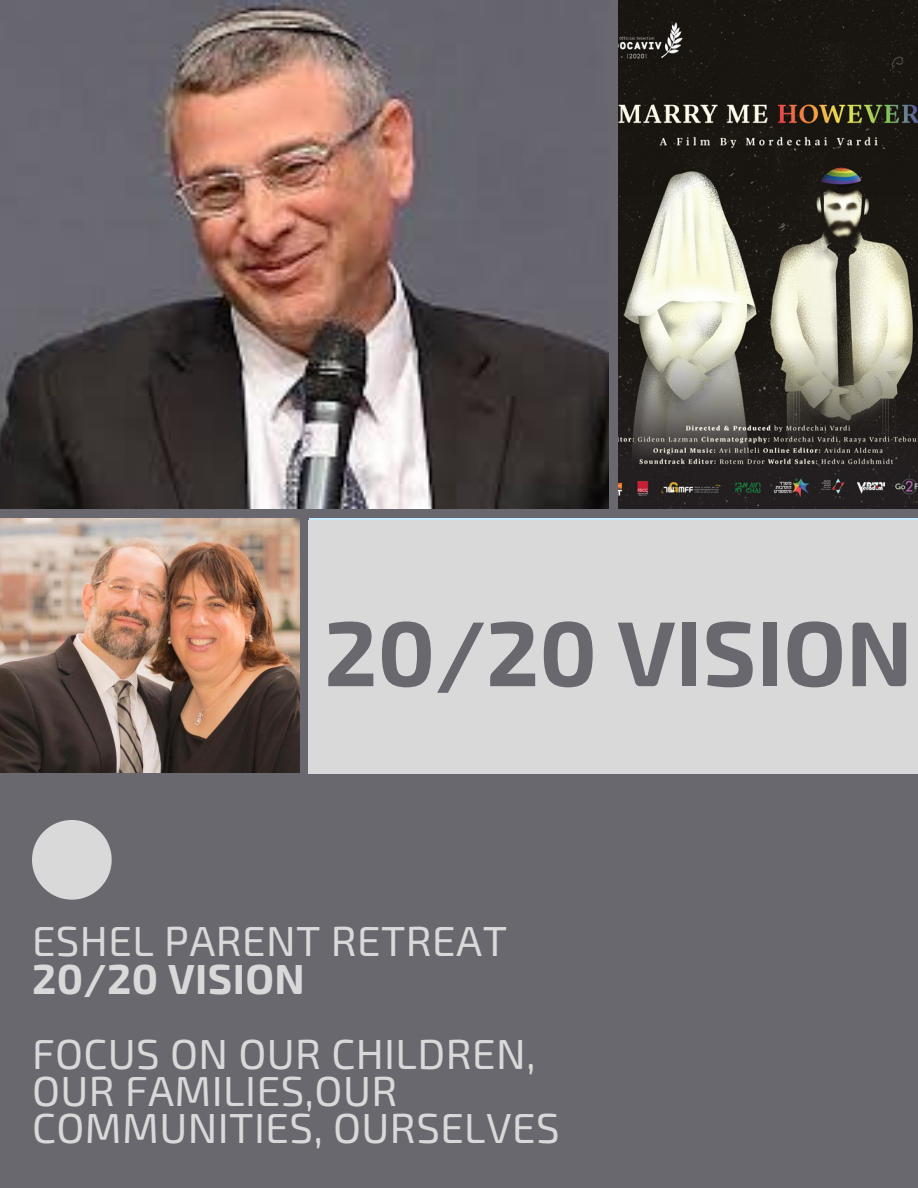
<style>
.page{position:relative;width:918px;height:1188px;background:#69686f}
.page>*{position:absolute;margin:0;border:0;box-sizing:border-box;transform-origin:0 0}
.t1{font:700 92.1px "Exo 2";color:#69686f}
.t2{font:42px/37.2px "Exo 2";letter-spacing:.01em;color:#d9d9d9}
.t3{font:700 42px "Exo 2";letter-spacing:.01em;color:#d9d9d9}
</style>
<div class="page">
<svg style="left:32px;top:820px;width:80px;height:80px"></svg>
<img style="left:0;top:0;width:609px;height:508px">
<img style="left:0;top:519px;width:299px;height:254px">
<img style="left:619px;top:0;width:299px;height:508px">
<div style="left:308px;top:520px;width:610px;height:253px;background:#d9d9d9"></div>
<h1 class="t1" style="left:324px;top:593px;width:590px">20/20 VISION</h1>
<p class="t2" style="left:32px;top:921px;width:477px">ESHEL PARENT RETREAT</p>
<p class="t3" style="left:32px;top:952px;width:274px">20/20 VISION</p>
<p class="t2" style="left:32px;top:1033px;width:529px">FOCUS ON OUR CHILDREN,<br>OUR FAMILIES,OUR<br>COMMUNITIES, OURSELVES</p>
</div>
